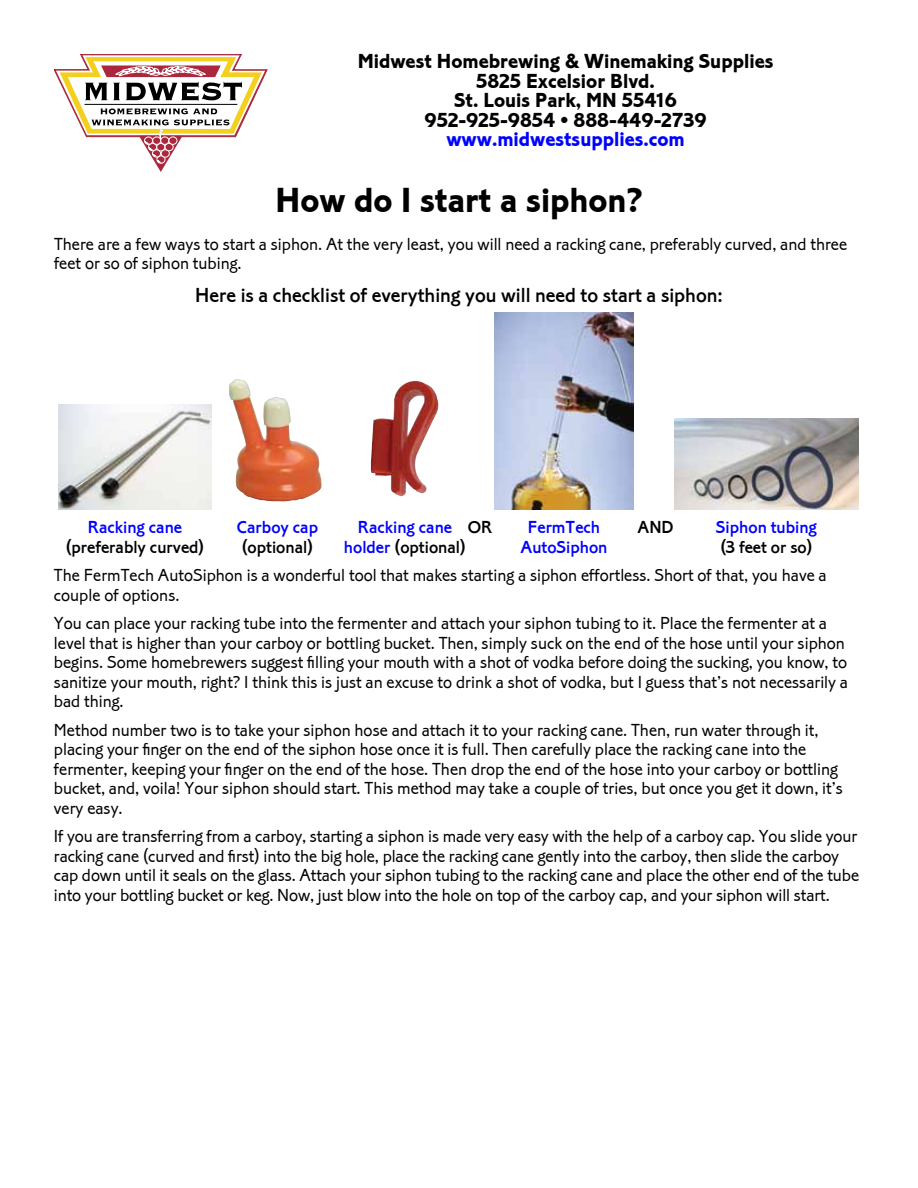
<style>
.page{position:relative;width:918px;height:1188px;background:#fff}
.page>*{position:absolute;margin:0;border:0;box-sizing:border-box;transform-origin:0 0}
.t1{font:36px "Corinthian Bold Let Plain";color:#000}
.t2{font:21px/19.5px "Corinthian Bold Let Plain";color:#000;text-align:center}
.t3{font:21px "Corinthian Medium Let Plain";color:#000}
.t4{font:21px "Corinthian Bold Let Plain";color:#00f}
.t5{font:18px/19.5px "Corinthian Light Let Plain";color:#000}
.t6{font:18px "Corinthian Medium Let Plain";color:#00f}
.t7{font:18px "Corinthian Medium Let Plain";color:#000}
.s1{color:#000}
.s2{color:#00f}
</style>
<div class="page">
<img style="left:59px;top:404px;width:152px;height:105px">
<img style="left:229px;top:379px;width:93px;height:123px">
<img style="left:372px;top:382px;width:38px;height:68px">
<img style="left:495px;top:312px;width:138px;height:197px">
<img style="left:674px;top:418px;width:185px;height:91px">
<svg style="left:54px;top:54px;width:213px;height:118px"></svg>
<p class="t2" style="left:358px;top:52px;width:417px">Midwest Homebrewing &amp; Winemaking Supplies<br>5825 Excelsior Blvd.<br>St. Louis Park, MN 55416<br>952-925-9854 • 888-449-2739</p>
<p class="t4" style="left:446px;top:127px;width:240px">www.midwestsupplies.com</p>
<h1 class="t1" style="left:276px;top:180px;width:369px">How do I start a siphon?</h1>
<p class="t5" style="left:54px;top:234px;width:795px">There are a few ways to start a siphon. At the very least, you will need a racking cane, preferably curved, and three feet or so of siphon tubing.</p>
<p class="t3" style="left:195px;top:283px;width:529px">Here is a checklist of everything you will need to start a siphon:</p>
<p class="t6" style="left:88px;top:517px;width:96px">Racking cane</p>
<p class="t6" style="left:237px;top:517px;width:83px">Carboy cap</p>
<p class="t6" style="left:358px;top:517px;width:136px">Racking cane <span class="s1">OR</span></p>
<p class="t6" style="left:528px;top:517px;width:74px">FermTech</p>
<p class="t7" style="left:637px;top:517px;width:38px">AND</p>
<p class="t6" style="left:716px;top:517px;width:103px">Siphon tubing</p>
<p class="t7" style="left:65px;top:537px;width:141px">(preferably curved)</p>
<p class="t7" style="left:242px;top:537px;width:73px">(optional)</p>
<p class="t7" style="left:344px;top:537px;width:124px"><span class="s2">holder</span> (optional)</p>
<p class="t6" style="left:520px;top:537px;width:89px">AutoSiphon</p>
<p class="t7" style="left:720px;top:537px;width:94px">(3 feet or so)</p>
<p class="t5" style="left:54px;top:566px;width:774px">The FermTech AutoSiphon is a wonderful tool that makes starting a siphon effortless. Short of that, you have a couple of options.</p>
<p class="t5" style="left:54px;top:614px;width:796px">You can place your racking tube into the fermenter and attach your siphon tubing to it. Place the fermenter at a level that is higher than your carboy or bottling bucket. Then, simply suck on the end of the hose until your siphon begins. Some homebrewers suggest filling your mouth with a shot of vodka before doing the sucking, you know, to sanitize your mouth, right? I think this is just an excuse to drink a shot of vodka, but I guess that’s not necessarily a bad thing.</p>
<p class="t5" style="left:54px;top:720px;width:791px">Method number two is to take your siphon hose and attach it to your racking cane. Then, run water through it, placing your finger on the end of the siphon hose once it is full. Then carefully place the racking cane into the fermenter, keeping your finger on the end of the hose. Then drop the end of the hose into your carboy or bottling bucket, and, voila! Your siphon should start. This method may take a couple of tries, but once you get it down, it’s very easy.</p>
<p class="t5" style="left:54px;top:827px;width:807px">If you are transferring from a carboy, starting a siphon is made very easy with the help of a carboy cap. You slide your racking cane (curved and first) into the big hole, place the racking cane gently into the carboy, then slide the carboy cap down until it seals on the glass. Attach your siphon tubing to the racking cane and place the other end of the tube into your bottling bucket or keg. Now, just blow into the hole on top of the carboy cap, and your siphon will start.</p>
</div>
